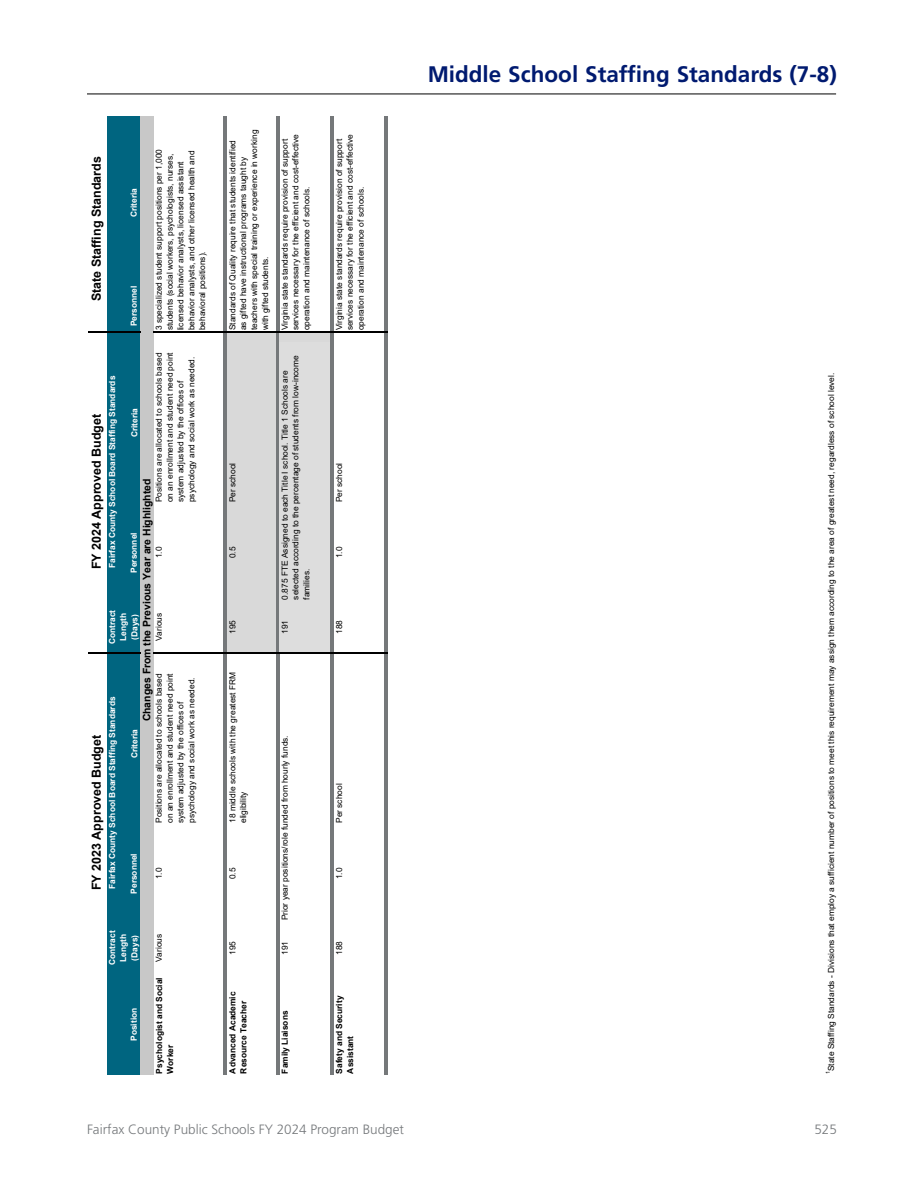
<style>
.page{position:relative;width:918px;height:1188px;background:#fff}
.page>*{position:absolute;margin:0;border:0;box-sizing:border-box;transform-origin:0 0}
.t1{font:700 22.5px "Frutiger LT Std";color:#001a70}
.t2{font:300 13.5px "Frutiger LT Std";color:#75787b}
.t3{font:700 12.45px "Arial";color:#000}
.t4{font:700 10.5px "Arial";color:#000}
.t5{font:8.4px/10.8px "Arial";color:#000}
.t6{font:700 8.4px/10.9px "Arial";color:#fff;text-align:center}
.t7{font:700 8.4px/10.9px "Arial";color:#000}
.t8{font:5.55px "Arial";color:#000}
</style>
<div class="page">
<div style="left:107px;top:116px;width:33px;height:959px;background:#006580"></div>
<div style="left:140px;top:116px;width:13px;height:959px;background:#c8c8c8"></div>
<hr style="left:88px;top:652px;width:52px;height:1px;background:#000">
<hr style="left:88px;top:332px;width:52px;height:1px;background:#000">
<hr style="left:224px;top:116px;width:3px;height:959px;background:#75787a">
<div style="left:227px;top:332px;width:49px;height:321px;background:#d9d9d9"></div>
<hr style="left:276px;top:116px;width:3px;height:959px;background:#75787a">
<div style="left:279px;top:342px;width:52px;height:311px;background:#ddd"></div>
<div style="left:279px;top:332px;width:52px;height:10px;background:#d9d9d9"></div>
<hr style="left:330px;top:116px;width:4px;height:959px;background:#75787a">
<hr style="left:385px;top:116px;width:3px;height:959px;background:#75787a">
<hr style="left:153px;top:652px;width:235px;height:1px;background:#000">
<hr style="left:153px;top:332px;width:235px;height:1px;background:#000">
<hr style="left:87px;top:94px;width:749px;height:1px;background:#000">
<p class="t3" style="left:88px;top:301px;width:147px;rotate:-90deg">State Staffing Standards</p>
<p class="t6" style="left:128px;top:217px;width:31px;rotate:-90deg">Criteria</p>
<p class="t6" style="left:128px;top:326px;width:42px;rotate:-90deg">Personnel</p>
<p class="t5" style="left:153px;top:330px;width:183px;rotate:-90deg">3 specialized student support positions per 1,000 students (social workers, psychologists, nurses, licensed behavior analysts, licensed assistant behavior analysts, and other licensed health and behavioral positions).</p>
<p class="t5" style="left:153px;top:502px;width:151px;rotate:-90deg">Positions are allocated to schools based on an enrollment and student need point system adjusted by the offices of psychology and social work as needed.</p>
<p class="t6" style="left:107px;top:568px;width:194px;rotate:-90deg">Fairfax County School Board Staffing Standards</p>
<p class="t6" style="left:129px;top:437px;width:31px;rotate:-90deg">Criteria</p>
<p class="t3" style="left:88px;top:569px;width:157px;rotate:-90deg">FY 2024 Approved Budget</p>
<p class="t4" style="left:139px;top:721px;width:244px;rotate:-90deg">Changes From the Previous Year are Highlighted</p>
<p class="t6" style="left:128px;top:573px;width:42px;rotate:-90deg">Personnel</p>
<p class="t5" style="left:153px;top:558px;width:13px;rotate:-90deg">1.0</p>
<p class="t6" style="left:107px;top:644px;width:36px;rotate:-90deg">Contract<br>Length (Days)</p>
<p class="t5" style="left:153px;top:641px;width:30px;rotate:-90deg">Various</p>
<p class="t5" style="left:153px;top:823px;width:151px;rotate:-90deg">Positions are allocated to schools based on an enrollment and student need point system adjusted by the offices of psychology and social work as needed.</p>
<p class="t6" style="left:107px;top:889px;width:194px;rotate:-90deg">Fairfax County School Board Staffing Standards</p>
<p class="t6" style="left:129px;top:758px;width:31px;rotate:-90deg">Criteria</p>
<p class="t3" style="left:88px;top:890px;width:157px;rotate:-90deg">FY 2023 Approved Budget</p>
<p class="t6" style="left:128px;top:894px;width:42px;rotate:-90deg">Personnel</p>
<p class="t5" style="left:153px;top:879px;width:13px;rotate:-90deg">1.0</p>
<p class="t6" style="left:107px;top:965px;width:36px;rotate:-90deg">Contract<br>Length (Days)</p>
<p class="t6" style="left:128px;top:1041px;width:35px;rotate:-90deg">Position</p>
<p class="t5" style="left:153px;top:962px;width:30px;rotate:-90deg">Various</p>
<p class="t7" style="left:154px;top:1074px;width:98px;rotate:-90deg">Psychologist and Social<br>Worker</p>
<p class="t5" style="left:227px;top:330px;width:202px;rotate:-90deg">Standards of Quality require that students identified as gifted have instructional programs taught by teachers with special training or experience in working with gifted students.</p>
<p class="t5" style="left:334px;top:330px;width:198px;rotate:-90deg">Virginia state standards require provision of support services necessary for the efficient and cost-effective operation and maintenance of schools.</p>
<p class="t5" style="left:279px;top:330px;width:198px;rotate:-90deg">Virginia state standards require provision of support services necessary for the efficient and cost-effective operation and maintenance of schools.</p>
<p class="t5" style="left:279px;top:600px;width:246px;rotate:-90deg">0.875 FTE Assigned to each Title I school. Title 1 Schools are selected according to the percentage of students from low-income families.</p>
<p class="t5" style="left:227px;top:502px;width:41px;rotate:-90deg">Per school</p>
<p class="t5" style="left:334px;top:502px;width:41px;rotate:-90deg">Per school</p>
<p class="t5" style="left:227px;top:558px;width:13px;rotate:-90deg">0.5</p>
<p class="t5" style="left:334px;top:558px;width:13px;rotate:-90deg">1.0</p>
<p class="t5" style="left:227px;top:634px;width:15px;rotate:-90deg">195</p>
<p class="t5" style="left:279px;top:634px;width:15px;rotate:-90deg">191</p>
<p class="t5" style="left:334px;top:634px;width:15px;rotate:-90deg">188</p>
<p class="t5" style="left:227px;top:823px;width:153px;rotate:-90deg">18 middle schools with the greatest FRM eligibility</p>
<p class="t5" style="left:227px;top:879px;width:13px;rotate:-90deg">0.5</p>
<p class="t5" style="left:279px;top:920px;width:187px;rotate:-90deg">Prior year positions/role funded from hourly funds.</p>
<p class="t5" style="left:334px;top:823px;width:41px;rotate:-90deg">Per school</p>
<p class="t5" style="left:334px;top:879px;width:13px;rotate:-90deg">1.0</p>
<p class="t5" style="left:227px;top:955px;width:15px;rotate:-90deg">195</p>
<p class="t5" style="left:279px;top:955px;width:15px;rotate:-90deg">191</p>
<p class="t5" style="left:334px;top:955px;width:15px;rotate:-90deg">188</p>
<p class="t7" style="left:227px;top:1074px;width:83px;rotate:-90deg">Advanced Academic<br>Resource Teacher</p>
<p class="t7" style="left:280px;top:1074px;width:64px;rotate:-90deg">Family Liaisons</p>
<p class="t7" style="left:334px;top:1074px;width:79px;rotate:-90deg">Safety and Security<br>Assistant</p>
<h1 class="t1" style="left:428px;top:61px;width:411px">Middle School Staffing Standards (7-8)</h1>
<p class="t5" style="left:826px;top:1071px;width:700px;rotate:-90deg">State Staffing Standards - Divisions that employ a sufficient number of positions to meet this requirement may assign them according to the area of greatest need, regardless of school level.</p>
<p class="t8" style="left:824px;top:1074px;width:5px;rotate:-90deg">1</p>
<h2 class="t2" style="left:87px;top:1122px;width:319px">Fairfax County Public Schools FY 2024 Program Budget</h2>
<h2 class="t2" style="left:814px;top:1122px;width:24px">525</h2>
</div>
